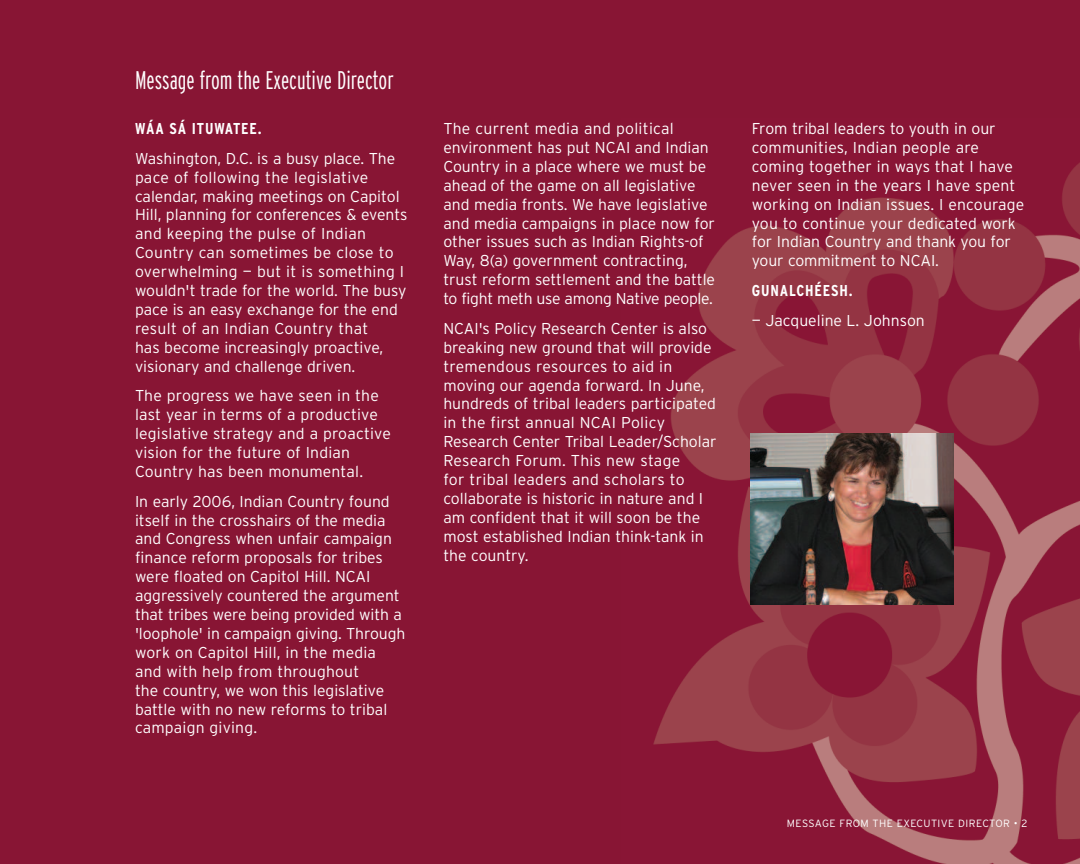
<style>
.page{position:relative;width:1080px;height:864px;background:#881534}
.page>*{position:absolute;margin:0;border:0;box-sizing:border-box;transform-origin:0 0}
.t1{font:300 extra-condensed 25.5px "Interstate";color:#fff}
.t2{font:300 15.75px/18.9px "Interstate";color:#fff}
.t3{font:700 condensed 15.75px "Interstate";letter-spacing:.055em;color:#fff}
.t4{font:300 10.5px "Interstate";letter-spacing:.04em;color:#fff}
</style>
<div class="page">
<img style="left:653px;top:162px;width:427px;height:702px">
<img style="left:751px;top:433px;width:203px;height:172px">
<h1 class="t1" style="left:135px;top:66px;width:260px">Message from the Executive Director</h1>
<p class="t3" style="left:135px;top:119px;width:128px">WÁA SÁ ITUWATEE.</p>
<p class="t2" style="left:135px;top:149px;width:274px">Washington, D.C. is a busy place. The pace of following the legislative calendar, making meetings on Capitol Hill, planning for conferences &amp; events and keeping the pulse of Indian Country can sometimes be close to overwhelming — but it is something I wouldn't trade for the world. The busy pace is an easy exchange for the end result of an Indian Country that<br>has become increasingly proactive, visionary and challenge driven.</p>
<p class="t2" style="left:135px;top:387px;width:257px">The progress we have seen in the last year in terms of a productive legislative strategy and a proactive vision for the future of Indian<br>Country has been monumental.</p>
<p class="t2" style="left:135px;top:492px;width:272px">In early 2006, Indian Country found itself in the crosshairs of the media and Congress when unfair campaign finance reform proposals for tribes were floated on Capitol Hill. NCAI aggressively countered the argument that tribes were being provided with a 'loophole' in campaign giving. Through work on Capitol Hill, in the media and with help from throughout<br>the country, we won this legislative battle with no new reforms to tribal campaign giving.</p>
<p class="t2" style="left:443px;top:119px;width:273px">The current media and political environment has put NCAI and Indian Country in a place where we must be ahead of the game on all legislative and media fronts. We have legislative and media campaigns in place now for other issues such as Indian Rights-of Way, 8(a) government contracting, trust reform settlement and the battle to fight meth use among Native people.</p>
<p class="t2" style="left:443px;top:319px;width:275px">NCAI's Policy Research Center is also breaking new ground that will provide tremendous resources to aid in moving our agenda forward. In June, hundreds of tribal leaders participated in the first annual NCAI Policy Research Center Tribal Leader/Scholar Research Forum. This new stage<br>for tribal leaders and scholars to collaborate is historic in nature and I am confident that it will soon be the most established Indian think-tank in the country.</p>
<p class="t2" style="left:752px;top:119px;width:274px">From tribal leaders to youth in our communities, Indian people are coming together in ways that I have never seen in the years I have spent working on Indian issues. I encourage you to continue your dedicated work for Indian Country and thank you for your commitment to NCAI.</p>
<p class="t3" style="left:752px;top:281px;width:102px">GUNALCHÉESH.</p>
<p class="t2" style="left:752px;top:311px;width:175px">— Jacqueline L. Johnson</p>
<p class="t4" style="left:787px;top:817px;width:242px">MESSAGE FROM THE EXECUTIVE DIRECTOR • 2</p>
</div>
